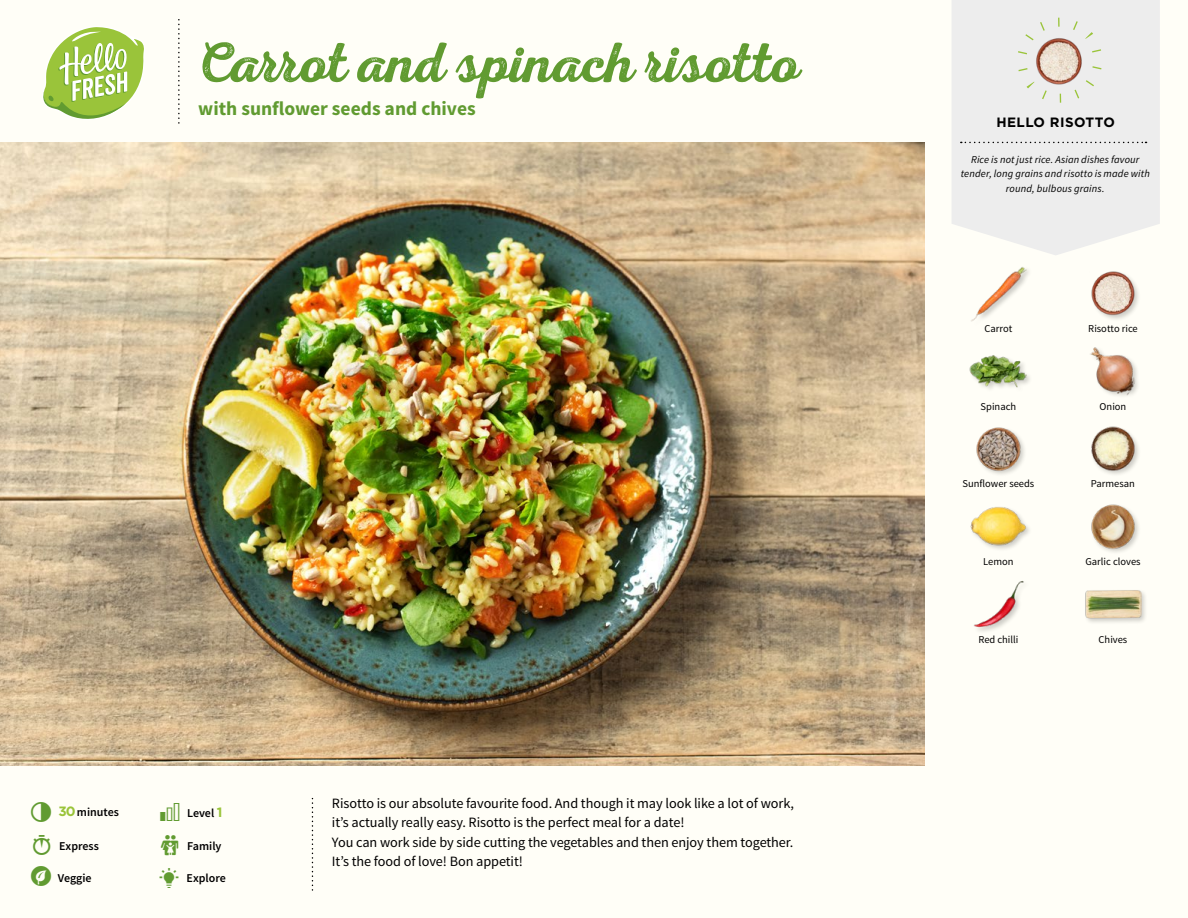
<style>
.page{position:relative;width:1188px;height:918px;background:#fffef7}
.page>*{position:absolute;margin:0;border:0;box-sizing:border-box;transform-origin:0 0}
.t1{font:57px "Nexa Rust Script S 2";color:#619b31}
.t2{font:700 19.5px "Source Sans Pro";color:#619b31}
.t3{font:14.25px/19.5px "Source Sans Pro";letter-spacing:-.005em;color:#000}
.t4{font:700 13.5px "Gotham";letter-spacing:.03em;color:#000}
.t5{font:600 12px "Source Sans Pro";color:#000}
.t6{font:italic 10.5px/14.7px "Source Sans Pro";letter-spacing:.01em;color:#000;text-align:center}
.t7{font:10.5px "Source Sans Pro";color:#000}
.s1{font-family:"Gotham";font-weight:700;font-size:13.5px;color:#9ac43a}
</style>
<div class="page">
<svg style="left:952px;top:0;width:208px;height:255px;background:#eeeeed"></svg>
<svg style="left:961px;top:142px;width:186px;height:1px"></svg>
<svg style="left:178px;top:19px;width:747px;height:124px"></svg>
<img style="left:1028px;top:30px;width:61px;height:61px">
<img style="left:1091px;top:426px;width:48px;height:49px">
<img style="left:976px;top:427px;width:49px;height:48px">
<img style="left:1091px;top:271px;width:48px;height:48px">
<img style="left:971px;top:267px;width:56px;height:55px">
<img style="left:1090px;top:347px;width:48px;height:49px">
<div style="left:970px;top:354px;width:63px;height:40px;background:#000;opacity:.2"></div>
<img style="left:970px;top:354px;width:57px;height:40px">
<div style="left:1084px;top:589px;width:64px;height:37px;background:#000;opacity:.2"></div>
<img style="left:1084px;top:589px;width:58px;height:37px">
<img style="left:974px;top:581px;width:50px;height:51px">
<img style="left:1091px;top:504px;width:48px;height:48px">
<div style="left:970px;top:506px;width:62px;height:46px;background:#000;opacity:.2"></div>
<img style="left:970px;top:506px;width:57px;height:46px">
<img style="left:0;top:143px;width:924px;height:622px">
<svg style="left:43px;top:27px;width:101px;height:92px"></svg>
<div style="left:1017px;top:18px;width:85px;height:85px;border:9px dashed #9ac43a;border-radius:50%"></div>
<h1 class="t1" style="left:198px;top:29px;width:604px">Carrot and spinach risotto</h1>
<h2 class="t2" style="left:198px;top:96px;width:279px">with sunflower seeds and chives</h2>
<p class="t5" style="left:58px;top:804px;width:62px"><span class="s1">30</span> minutes</p>
<p class="t5" style="left:59px;top:838px;width:41px">Express</p>
<p class="t5" style="left:58px;top:870px;width:35px">Veggie</p>
<p class="t5" style="left:187px;top:806px;width:37px">Level <span class="s1">1</span></p>
<p class="t5" style="left:187px;top:838px;width:36px">Family</p>
<p class="t5" style="left:187px;top:871px;width:41px">Explore</p>
<p class="t3" style="left:332px;top:793px;width:464px">Risotto is our absolute favourite food. And though it may look like a lot of work, it’s actually really easy. Risotto is the perfect meal for a date!<br>You can work side by side cutting the vegetables and then enjoy them together.<br>It’s the food of love! Bon appetit!</p>
<p class="t4" style="left:996px;top:113px;width:120px">HELLO RISOTTO</p>
<p class="t6" style="left:961px;top:152px;width:191px">Rice is not just rice. Asian dishes favour tender, long grains and risotto is made with round, bulbous grains.</p>
<p class="t7" style="left:985px;top:322px;width:29px">Carrot</p>
<p class="t7" style="left:1088px;top:322px;width:51px">Risotto rice</p>
<p class="t7" style="left:981px;top:400px;width:37px">Spinach</p>
<p class="t7" style="left:1100px;top:400px;width:28px">Onion</p>
<p class="t7" style="left:962px;top:477px;width:73px">Sunflower seeds</p>
<p class="t7" style="left:1091px;top:477px;width:46px">Parmesan</p>
<p class="t7" style="left:983px;top:555px;width:32px">Lemon</p>
<p class="t7" style="left:1085px;top:555px;width:57px">Garlic cloves</p>
<p class="t7" style="left:978px;top:633px;width:42px">Red chilli</p>
<p class="t7" style="left:1099px;top:633px;width:30px">Chives</p>
</div>
